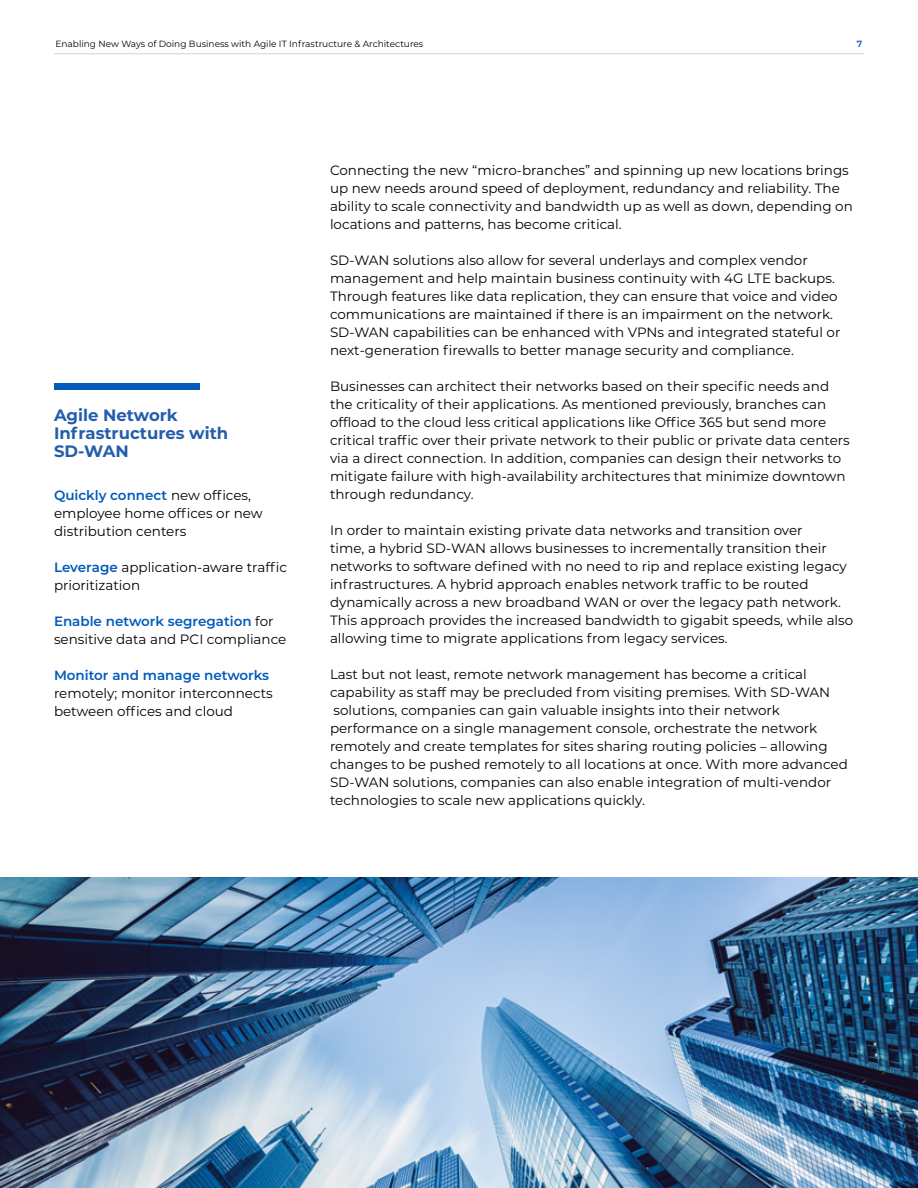
<style>
.page{position:relative;width:918px;height:1188px;background:#fff}
.page>*{position:absolute;margin:0;border:0;box-sizing:border-box;transform-origin:0 0}
.t1{font:700 16.5px/18px "Montserrat";color:#235eac}
.t2{font:13.5px/18px "Montserrat";color:#000}
.t3{font:600 13.5px "Montserrat";color:#005bbb}
.t4{font:9px "Montserrat";color:#000}
.t5{font:600 9px "Montserrat";color:#005bbb}
.s1{font-weight:600;color:#005bbb}
</style>
<div class="page">
<hr style="left:54px;top:53px;width:810px;height:1px;background:#d1d3d4">
<div style="left:54px;top:383px;width:146px;height:6px;background:#005bbb"></div>
<img style="left:0;top:878px;width:918px;height:310px">
<p class="t4" style="left:56px;top:38px;width:369px">Enabling New Ways of Doing Business with Agile IT Infrastructure &amp; Architectures</p>
<p class="t5" style="left:857px;top:38px;width:7px">7</p>
<p class="t1" style="left:54px;top:405px;width:176px">Agile Network<br>Infrastructures with<br>SD-WAN</p>
<p class="t2" style="left:54px;top:485px;width:210px"><span class="s1">Quickly connect</span> new offices, employee home offices or new distribution centers</p>
<p class="t2" style="left:54px;top:557px;width:234px"><span class="s1">Leverage</span> application-aware traffic prioritization</p>
<p class="t2" style="left:54px;top:611px;width:234px"><span class="s1">Enable network segregation</span> for sensitive data and PCI compliance</p>
<p class="t3" style="left:54px;top:665px;width:217px">Monitor and manage networks</p>
<p class="t2" style="left:54px;top:683px;width:220px">remotely; monitor interconnects between offices and cloud</p>
<p class="t2" style="left:330px;top:161px;width:524px">Connecting the new “micro-branches” and spinning up new locations brings up new needs around speed of deployment, redundancy and reliability. The ability to scale connectivity and bandwidth up as well as down, depending on locations and patterns, has become critical.</p>
<p class="t2" style="left:330px;top:251px;width:512px">SD-WAN solutions also allow for several underlays and complex vendor management and help maintain business continuity with 4G LTE backups.<br>Through features like data replication, they can ensure that voice and video communications are maintained if there is an impairment on the network.<br>SD-WAN capabilities can be enhanced with VPNs and integrated stateful or next-generation firewalls to better manage security and compliance.</p>
<p class="t2" style="left:330px;top:377px;width:521px">Businesses can architect their networks based on their specific needs and the criticality of their applications. As mentioned previously, branches can offload to the cloud less critical applications like Office 365 but send more critical traffic over their private network to their public or private data centers via a direct connection. In addition, companies can design their networks to mitigate failure with high-availability architectures that minimize downtown through redundancy.</p>
<p class="t2" style="left:330px;top:521px;width:525px">In order to maintain existing private data networks and transition over<br>time, a hybrid SD-WAN allows businesses to incrementally transition their networks to software defined with no need to rip and replace existing legacy infrastructures. A hybrid approach enables network traffic to be routed dynamically across a new broadband WAN or over the legacy path network.<br>This approach provides the increased bandwidth to gigabit speeds, while also allowing time to migrate applications from legacy services.</p>
<p class="t2" style="left:330px;top:665px;width:519px">Last but not least, remote network management has become a critical capability as staff may be precluded from visiting premises. With SD-WAN solutions, companies can gain valuable insights into their network performance on a single management console, orchestrate the network remotely and create templates for sites sharing routing policies – allowing changes to be pushed remotely to all locations at once. With more advanced SD-WAN solutions, companies can also enable integration of multi-vendor technologies to scale new applications quickly.</p>
</div>
